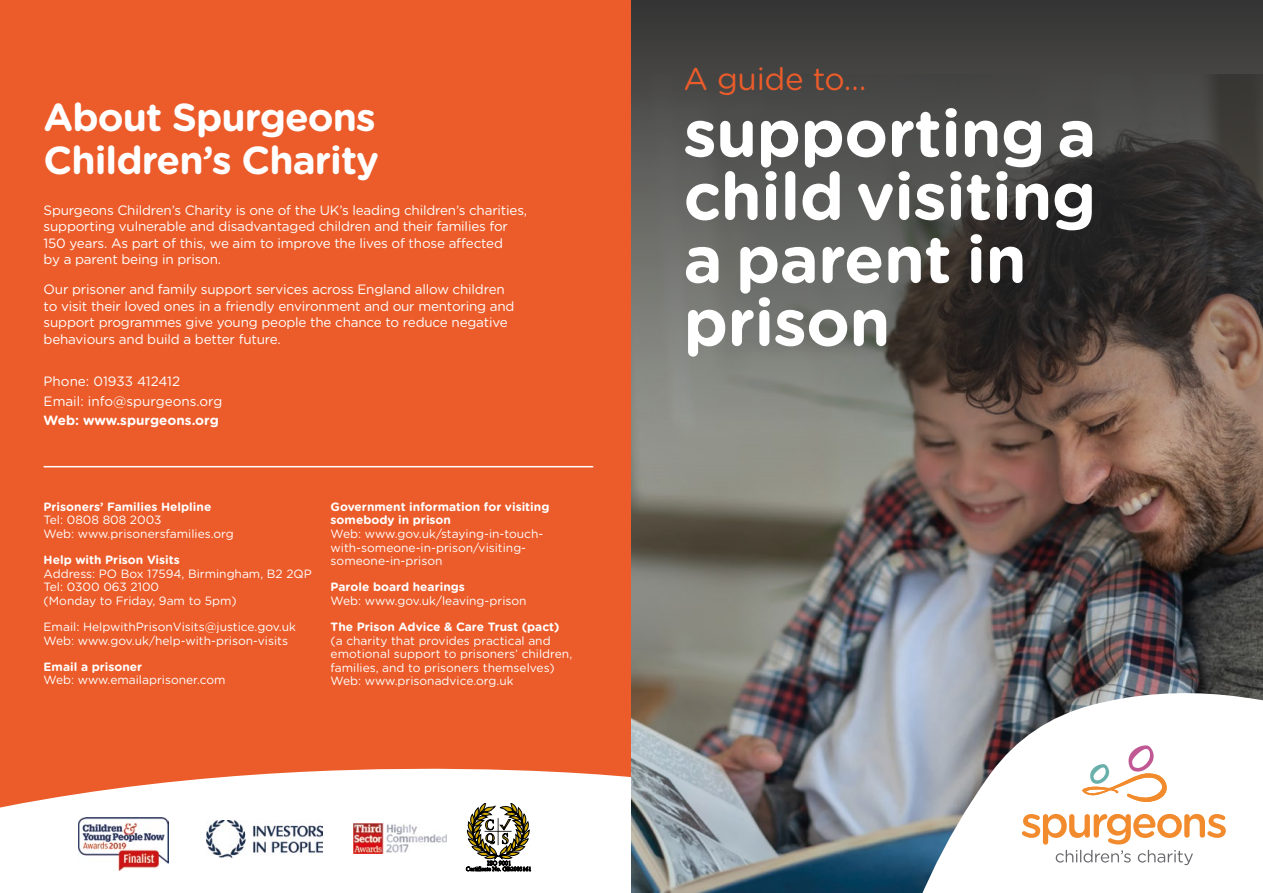
<style>
.page{position:relative;width:1263px;height:893px;background:#fff}
.page>*{position:absolute;margin:0;border:0;box-sizing:border-box;transform-origin:0 0}
.t1{font:700 66px/63px "Gotham Rounded";letter-spacing:-.01em;color:#fff}
.t2{font:700 39px/43.5px "Gotham Rounded";letter-spacing:-.025em;color:#fff}
.t3{font:31.5px "Gotham Rounded";letter-spacing:-.01em;color:#eb5c2a}
.t4{font:13.5px/16.5px "Gotham Rounded";letter-spacing:-.015em;color:#fff}
.t5{font:700 13.5px "Gotham Rounded";color:#fff}
.t6{font:12px/13.5px "Gotham Rounded";color:#fff}
.t7{font:700 12px/13.5px "Gotham Rounded";color:#fff}
.t8{font:6.15px "Times New Roman";color:#000}
.t9{font:5.85px "Times New Roman";color:#000}
</style>
<div class="page">
<img style="left:631px;top:542px;width:632px;height:351px">
<svg style="left:631px;top:0;width:632px;height:542px;background:#5a544e"></svg>
<svg style="left:876px;top:690px;width:387px;height:203px"></svg>
<svg style="left:1022px;top:814px;width:204px;height:51px"></svg>
<svg style="left:1082px;top:745px;width:86px;height:60px"></svg>
<div style="left:0;top:0;width:631px;height:893px;background:#eb5c2a"></div>
<svg style="left:0;top:728px;width:635px;height:165px;fill:#fff"></svg>
<img style="left:78px;top:817px;width:91px;height:53px">
<img style="left:206px;top:821px;width:116px;height:36px">
<svg style="left:467px;top:803px;width:62px;height:56px;background:#9c967c"></svg>
<img style="left:353px;top:824px;width:94px;height:29px">
<hr style="left:44px;top:466px;width:549px;height:1px;background:#fff">
<div style="left:625px;top:777px;width:6px;height:116px;background:#fff"></div>
<h2 class="t2" style="left:44px;top:94px;width:337px">About Spurgeons<br>Children’s Charity</h2>
<p class="t4" style="left:44px;top:201px;width:485px">Spurgeons Children’s Charity is one of the UK’s leading children’s charities, supporting vulnerable and disadvantaged children and their families for 150 years. As part of this, we aim to improve the lives of those affected<br>by a parent being in prison.</p>
<p class="t4" style="left:44px;top:281px;width:472px">Our prisoner and family support services across England allow children to visit their loved ones in a friendly environment and our mentoring and support programmes give young people the chance to reduce negative behaviours and build a better future.</p>
<p class="t4" style="left:44px;top:371px;width:180px;line-height:19.5px">Phone: 01933 412412<br>Email: info@spurgeons.org</p>
<p class="t5" style="left:44px;top:410px;width:177px">Web: www.spurgeons.org</p>
<p class="t7" style="left:44px;top:499px;width:169px">Prisoners’ Families Helpline</p>
<p class="t6" style="left:44px;top:513px;width:192px">Tel: 0808 808 2003<br>Web: www.prisonersfamilies.org</p>
<p class="t7" style="left:44px;top:553px;width:138px">Help with Prison Visits</p>
<p class="t6" style="left:44px;top:566px;width:270px">Address: PO Box 17594, Birmingham, B2 2QP<br>Tel: 0300 063 2100<br>(Monday to Friday, 9am to 5pm)</p>
<p class="t6" style="left:44px;top:619px;width:254px">Email: HelpwithPrisonVisits@justice.gov.uk<br>Web: www.gov.uk/help-with-prison-visits</p>
<p class="t7" style="left:44px;top:659px;width:100px">Email a prisoner</p>
<p class="t6" style="left:44px;top:673px;width:183px">Web: www.emailaprisoner.com</p>
<p class="t7" style="left:331px;top:499px;width:220px">Government information for visiting somebody in prison</p>
<p class="t6" style="left:331px;top:526px;width:214px">Web: www.gov.uk/staying-in-touch&shy;with-someone-in-prison/visiting&shy;someone-in-prison</p>
<p class="t7" style="left:331px;top:580px;width:136px">Parole board hearings</p>
<p class="t6" style="left:331px;top:593px;width:197px">Web: www.gov.uk/leaving-prison</p>
<p class="t7" style="left:331px;top:619px;width:230px">The Prison Advice &amp; Care Trust (pact)</p>
<p class="t6" style="left:331px;top:633px;width:243px">(a charity that provides practical and emotional support to prisoners’ children, families, and to prisoners themselves)<br>Web: www.prisonadvice.org.uk</p>
<p class="t8" style="left:487px;top:859px;width:25px">ISO 9001</p>
<p class="t9" style="left:466px;top:865px;width:67px">Certificate No. GB2003161</p>
<h3 class="t3" style="left:684px;top:57px;width:185px">A guide to…</h3>
<h1 class="t1" style="left:684px;top:99px;width:414px">supporting a child visiting a parent in prison</h1>
</div>
